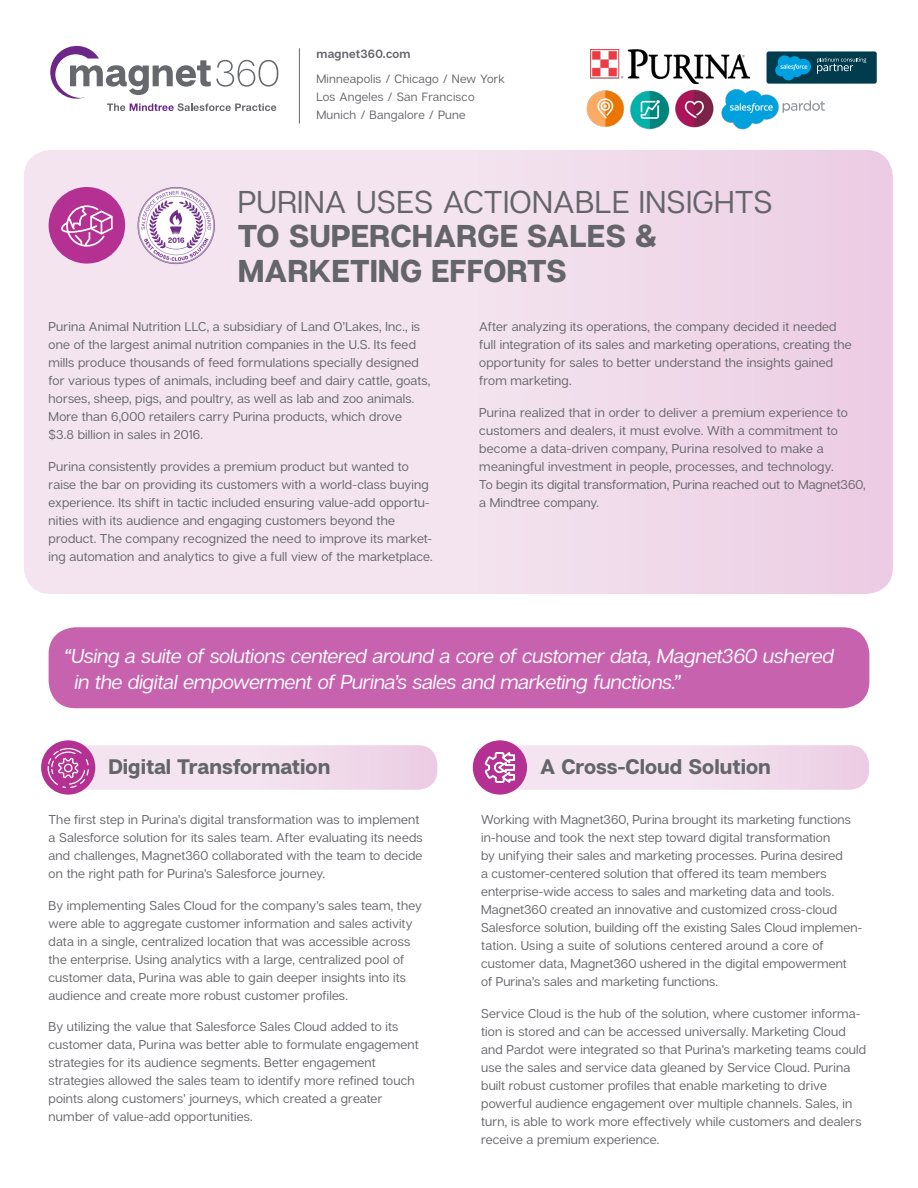
<style>
.page{position:relative;width:918px;height:1188px;background:#fff}
.page>*{position:absolute;margin:0;border:0;box-sizing:border-box;transform-origin:0 0}
.t1{font:800 31.5px/34.5px "Articulat CF";color:#64656a}
.t2{font:800 21px "Articulat CF";color:#64656a}
.t3{font:italic 500 20.1px/26.4px "Articulat CF";letter-spacing:-.015em;color:#fff}
.t4{font:500 12.75px/18px "Articulat CF";letter-spacing:.01em;color:#64656a}
.t5{font:500 12px/18px "Articulat CF";letter-spacing:.02em;color:#64656a}
.t6{font:700 12px "Articulat CF";letter-spacing:.02em;color:#64656a}
.s1{font-weight:500}
</style>
<div class="page">
<div style="left:24px;top:150px;width:869px;height:444px;background:linear-gradient(to right,#f5eaf2,#eed2e6);border-radius:27px"></div>
<img style="left:590px;top:49px;width:160px;height:35px">
<div style="left:49px;top:187px;width:76px;height:77px;background:#b53093;border-radius:50%"></div>
<svg style="left:61px;top:205px;width:52px;height:42px"></svg>
<div style="left:61px;top:745px;width:376px;height:45px;background:linear-gradient(to right,#f3e4ef,#efd5e8);border-radius:20px"></div>
<div style="left:493px;top:745px;width:376px;height:45px;background:linear-gradient(to right,#f2e3ee,#efd6e8);border-radius:20px"></div>
<div style="left:42px;top:742px;width:52px;height:51px;background:#b53093;border-radius:50%"></div>
<div style="left:41px;top:740px;width:54px;height:55px;border:2px solid #b53093;border-radius:50%"></div>
<svg style="left:48px;top:748px;width:41px;height:40px"></svg>
<div style="left:474px;top:742px;width:52px;height:51px;background:#b53093;border-radius:50%"></div>
<div style="left:473px;top:740px;width:54px;height:55px;border:2px solid #b53093;border-radius:50%"></div>
<svg style="left:485px;top:752px;width:30px;height:31px"></svg>
<div style="left:49px;top:627px;width:820px;height:81px;background:#c763ae;border-radius:27px"></div>
<img style="left:132px;top:186px;width:92px;height:87px">
<img style="left:721px;top:89px;width:104px;height:41px">
<img style="left:630px;top:90px;width:40px;height:40px">
<img style="left:586px;top:90px;width:38px;height:37px">
<img style="left:675px;top:89px;width:39px;height:39px">
<div style="left:767px;top:51px;width:110px;height:33px;background:#003c4d;border-radius:2px"></div>
<svg style="left:775px;top:55px;width:36px;height:25px"></svg>
<svg style="left:817px;top:57px;width:49px;height:17px"></svg>
<svg style="left:50px;top:45px;width:228px;height:66px"></svg>
<hr style="left:299px;top:49px;width:1px;height:74px;background:#646569">
<p class="t6" style="left:316px;top:47px;width:96px">magnet360.com</p>
<p class="t5" style="left:316px;top:70px;width:190px">Minneapolis / Chicago / New York<br>Los Angeles / San Francisco</p>
<p class="t5" style="left:316px;top:106px;width:151px">Munich / Bangalore / Pune</p>
<p class="t1" style="left:238px;top:186px;width:536px"><span class="s1">PURINA USES ACTIONABLE INSIGHTS<br></span>TO SUPERCHARGE SALES &amp;<br>MARKETING EFFORTS</p>
<p class="t4" style="left:49px;top:318px;width:383px">Purina Animal Nutrition LLC, a subsidiary of Land O’Lakes, Inc., is one of the largest animal nutrition companies in the U.S. Its feed mills produce thousands of feed formulations specially designed for various types of animals, including beef and dairy cattle, goats, horses, sheep, pigs, and poultry, as well as lab and zoo animals.<br>More than 6,000 retailers carry Purina products, which drove $3.8 billion in sales in 2016.</p>
<p class="t4" style="left:49px;top:458px;width:386px">Purina consistently provides a premium product but wanted to raise the bar on providing its customers with a world-class buying experience. Its shift in tactic included ensuring value-add opportu&shy;nities with its audience and engaging customers beyond the product. The company recognized the need to improve its market&shy;ing automation and analytics to give a full view of the marketplace.</p>
<p class="t4" style="left:479px;top:318px;width:374px">After analyzing its operations, the company decided it needed full integration of its sales and marketing operations, creating the opportunity for sales to better understand the insights gained from marketing.</p>
<p class="t4" style="left:479px;top:404px;width:388px">Purina realized that in order to deliver a premium experience to customers and dealers, it must evolve. With a commitment to become a data-driven company, Purina resolved to make a meaningful investment in people, processes, and technology.<br>To begin its digital transformation, Purina reached out to Magnet360, a Mindtree company.</p>
<p class="t3" style="left:75px;top:643px;width:761px;text-indent:-11px">“Using a suite of solutions centered around a core of customer data, Magnet360 ushered in the digital empowerment of Purina’s sales and marketing functions.”</p>
<p class="t2" style="left:108px;top:754px;width:224px">Digital Transformation</p>
<p class="t2" style="left:540px;top:754px;width:232px">A Cross-Cloud Solution</p>
<p class="t4" style="left:49px;top:811px;width:376px">The first step in Purina’s digital transformation was to implement a Salesforce solution for its sales team. After evaluating its needs and challenges, Magnet360 collaborated with the team to decide on the right path for Purina’s Salesforce journey.</p>
<p class="t4" style="left:49px;top:896px;width:375px">By implementing Sales Cloud for the company’s sales team, they were able to aggregate customer information and sales activity data in a single, centralized location that was accessible across the enterprise. Using analytics with a large, centralized pool of customer data, Purina was able to gain deeper insights into its audience and create more robust customer profiles.</p>
<p class="t4" style="left:49px;top:1018px;width:372px">By utilizing the value that Salesforce Sales Cloud added to its customer data, Purina was better able to formulate engagement strategies for its audience segments. Better engagement strategies allowed the sales team to identify more refined touch points along customers’ journeys, which created a greater number of value-add opportunities.</p>
<p class="t4" style="left:481px;top:811px;width:383px">Working with Magnet360, Purina brought its marketing functions in-house and took the next step toward digital transformation<br>by unifying their sales and marketing processes. Purina desired<br>a customer-centered solution that offered its team members enterprise-wide access to sales and marketing data and tools.<br>Magnet360 created an innovative and customized cross-cloud Salesforce solution, building off the existing Sales Cloud implemen&shy;tation. Using a suite of solutions centered around a core of customer data, Magnet360 ushered in the digital empowerment<br>of Purina’s sales and marketing functions.</p>
<p class="t4" style="left:481px;top:1004px;width:387px">Service Cloud is the hub of the solution, where customer informa&shy;tion is stored and can be accessed universally. Marketing Cloud and Pardot were integrated so that Purina’s marketing teams could use the sales and service data gleaned by Service Cloud. Purina built robust customer profiles that enable marketing to drive powerful audience engagement over multiple channels. Sales, in turn, is able to work more effectively while customers and dealers receive a premium experience.</p>
</div>
